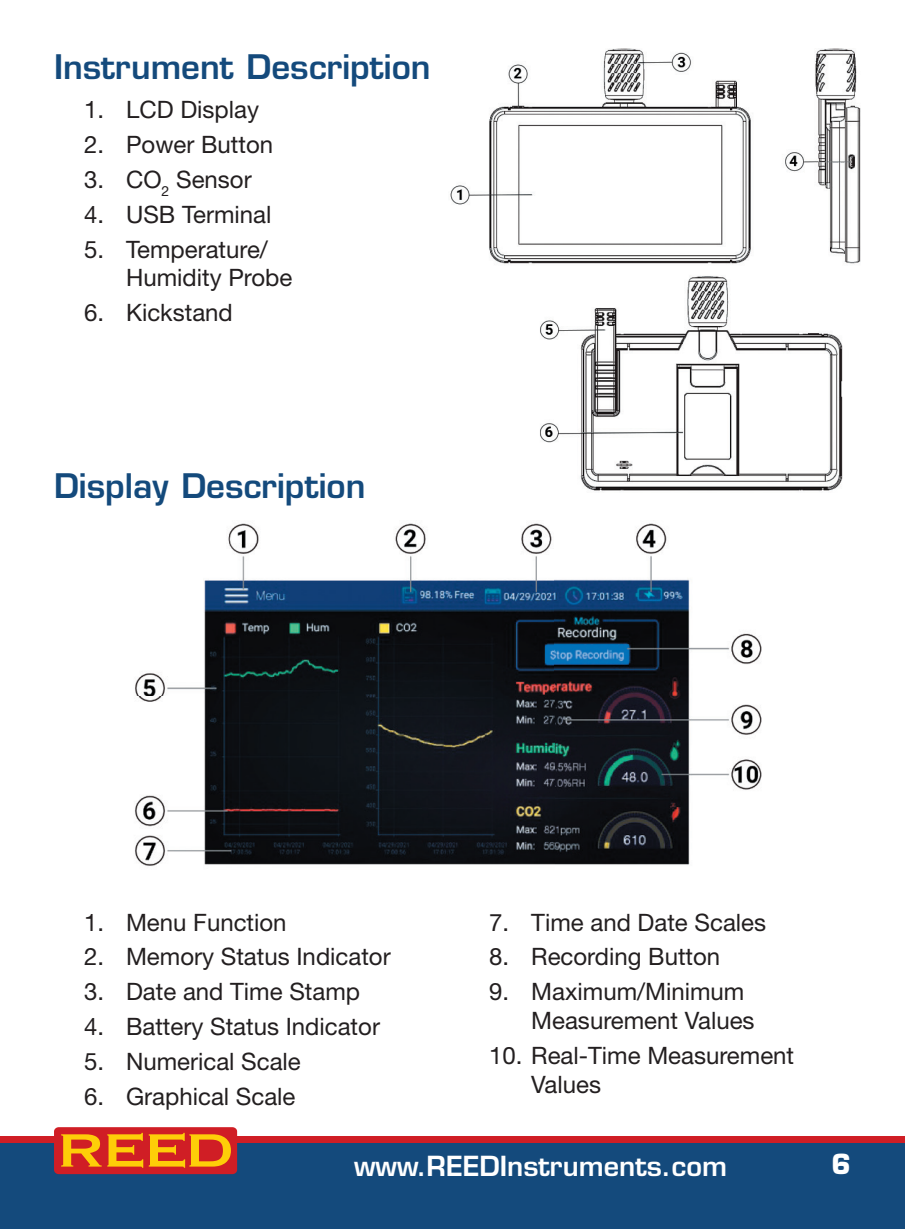
<style>
.page{position:relative;width:905px;height:1229px;background:#fff}
.page>*{position:absolute;margin:0;border:0;box-sizing:border-box;transform-origin:0 0}
.t1{font:600 33px "Eurostile LT Std";color:#144a7c}
.t2{font:600 27px "Eurostile LT Std";color:#fff}
.t3{font:700 27px "Eurostile LT Std";color:#fff}
.t4{font:24px/28.8px "Helvetica Neue LT Std";color:#231f20}
</style>
<div class="page">
<div style="left:0;top:1137px;width:904px;height:91px;background:#144a7c"></div>
<div style="left:0;top:1136px;width:904px;height:6px;background:#d01e25"></div>
<div style="left:54px;top:1127px;width:183px;height:47px;background:#d01e25;border-radius:5px"></div>
<svg style="left:61px;top:1132px;width:82px;height:35px"></svg>
<svg style="left:149px;top:1132px;width:82px;height:35px"></svg>
<img style="left:450px;top:48px;width:411px;height:443px">
<img style="left:135px;top:523px;width:627px;height:343px">
<h1 class="t1" style="left:54px;top:46px;width:378px">Instrument Description</h1>
<p class="t4" style="left:84px;top:95px;width:176px">1. LCD Display</p>
<p class="t4" style="left:84px;top:130px;width:191px">2. Power Button</p>
<p class="t4" style="left:84px;top:165px;width:169px">3. CO<sub>2</sub> Sensor</p>
<p class="t4" style="left:84px;top:199px;width:189px">4. USB Terminal</p>
<p class="t4" style="left:126px;top:234px;width:168px;text-indent:-42px">5. Temperature/<br>Humidity Probe</p>
<p class="t4" style="left:84px;top:298px;width:150px">6. Kickstand</p>
<h1 class="t1" style="left:54px;top:465px;width:313px">Display Description</h1>
<p class="t4" style="left:84px;top:907px;width:204px">1. Menu Function</p>
<p class="t4" style="left:84px;top:942px;width:308px">2. Memory Status Indicator</p>
<p class="t4" style="left:84px;top:976px;width:277px">3. Date and Time Stamp</p>
<p class="t4" style="left:84px;top:1011px;width:297px">4. Battery Status Indicator</p>
<p class="t4" style="left:84px;top:1046px;width:218px">5. Numerical Scale</p>
<p class="t4" style="left:84px;top:1081px;width:213px">6. Graphical Scale</p>
<p class="t4" style="left:489px;top:907px;width:278px">7. Time and Date Scales</p>
<p class="t4" style="left:489px;top:942px;width:232px">8. Recording Button</p>
<p class="t4" style="left:531px;top:976px;width:225px;text-indent:-42px">9. Maximum/Minimum<br>Measurement Values</p>
<p class="t4" style="left:531px;top:1040px;width:264px;text-indent:-42px">10. Real-Time Measurement<br>Values</p>
<p class="t2" style="left:354px;top:1148px;width:374px">www.REEDInstruments.com</p>
<p class="t3" style="left:831px;top:1147px;width:21px">6</p>
</div>
